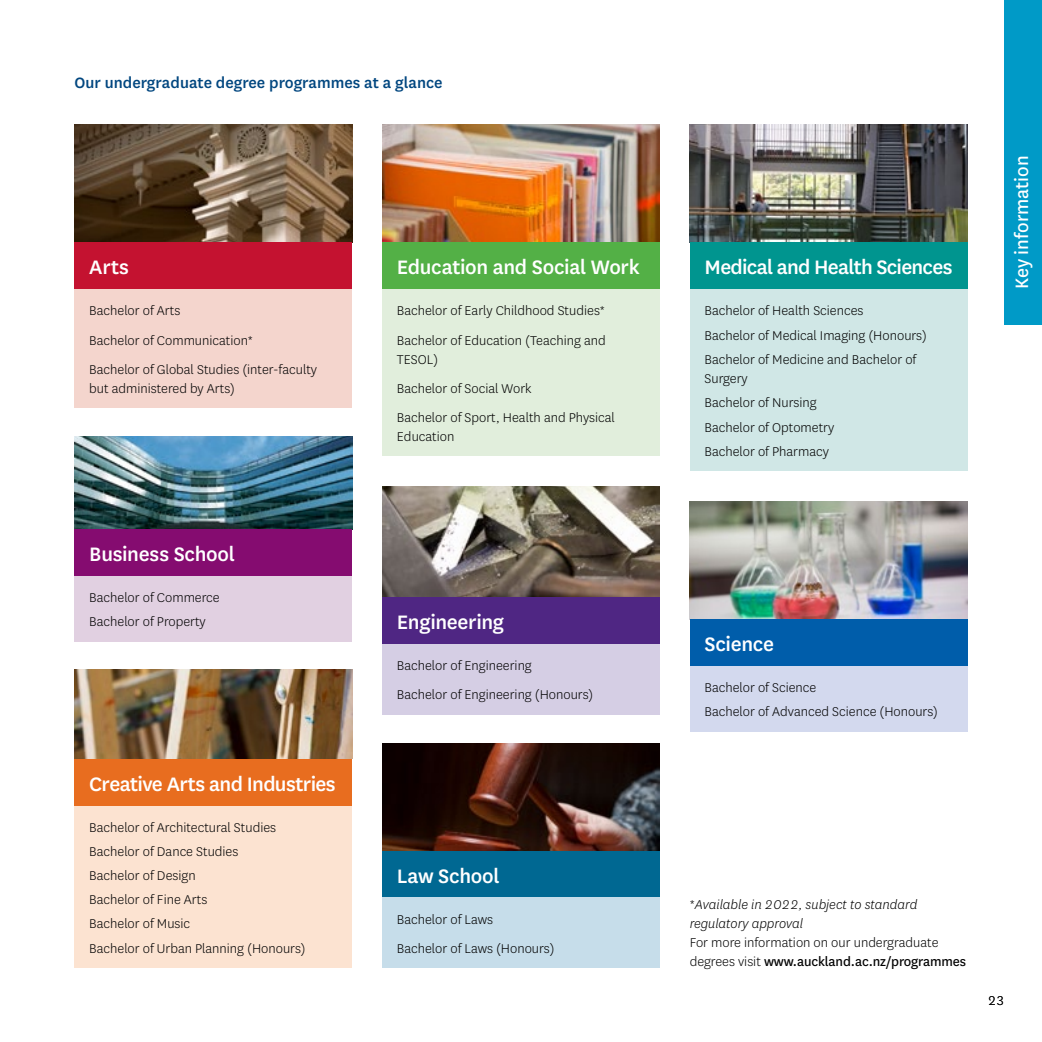
<style>
.page{position:relative;width:1042px;height:1042px;background:#fff}
.page>*{position:absolute;margin:0;border:0;box-sizing:border-box;transform-origin:0 0}
.t1{font:500 22.75px "National";letter-spacing:-.015em;color:#fff}
.t2{font:21px "National";color:#fff}
.t3{font:500 17.5px "National";color:#00467f}
.t4{font:300 14.88px/24.2px "National";color:#000}
.t5{font:italic 300 14.88px/19.2px "National";color:#000}
.s1{font-style:normal}
.s2{font-weight:400}
</style>
<div class="page">
<img style="left:382px;top:125px;width:278px;height:118px">
<img style="left:690px;top:125px;width:277px;height:118px">
<img style="left:690px;top:501px;width:277px;height:118px">
<img style="left:382px;top:486px;width:278px;height:111px">
<img style="left:382px;top:743px;width:278px;height:108px">
<div style="left:382px;top:243px;width:278px;height:46px;background:#53b046"></div>
<div style="left:690px;top:243px;width:277px;height:46px;background:#00958f"></div>
<div style="left:690px;top:619px;width:277px;height:47px;background:#005daa"></div>
<div style="left:382px;top:597px;width:278px;height:47px;background:#4f2683"></div>
<div style="left:382px;top:851px;width:278px;height:46px;background:#006892"></div>
<img style="left:74px;top:125px;width:278px;height:118px">
<div style="left:74px;top:243px;width:278px;height:46px;background:#c41230"></div>
<div style="left:74px;top:289px;width:278px;height:119px;background:#f4d5cd"></div>
<div style="left:382px;top:289px;width:278px;height:167px;background:#e1eedc"></div>
<div style="left:690px;top:289px;width:277px;height:181px;background:#d0e7e6"></div>
<div style="left:690px;top:666px;width:277px;height:65px;background:#d3d9ee"></div>
<div style="left:382px;top:644px;width:278px;height:70px;background:#d5cee4"></div>
<div style="left:382px;top:897px;width:278px;height:70px;background:#c6ddea"></div>
<img style="left:74px;top:436px;width:278px;height:93px">
<div style="left:74px;top:529px;width:278px;height:47px;background:#850c70"></div>
<div style="left:74px;top:576px;width:278px;height:65px;background:#e1d0e1"></div>
<img style="left:74px;top:670px;width:278px;height:89px">
<div style="left:74px;top:759px;width:278px;height:46px;background:#e86d1f"></div>
<div style="left:74px;top:805px;width:278px;height:162px;background:#fce3d1"></div>
<div style="left:1005px;top:0;width:37px;height:325px;background:#009ac7"></div>
<p class="t3" style="left:74px;top:70px;width:370px">Our undergraduate degree programmes at a glance</p>
<h1 class="t1" style="left:89px;top:252px;width:41px">Arts</h1>
<p class="t4" style="left:89px;top:296px;width:229px;line-height:29.2px">Bachelor of Arts<br>Bachelor of Communication*<br>Bachelor of Global Studies (inter-faculty</p>
<p class="t4" style="left:89px;top:376px;width:147px">but administered by Arts)</p>
<h1 class="t1" style="left:397px;top:252px;width:244px">Education and Social Work</h1>
<h1 class="t1" style="left:704px;top:252px;width:250px">Medical and Health Sciences</h1>
<p class="t4" style="left:397px;top:296px;width:210px;line-height:29.2px">Bachelor of Early Childhood Studies*<br>Bachelor of Education (Teaching and</p>
<p class="t4" style="left:397px;top:344px;width:219px;line-height:29.2px">TESOL)<br>Bachelor of Social Work<br>Bachelor of Sport, Health and Physical</p>
<p class="t4" style="left:397px;top:424px;width:59px">Education</p>
<p class="t4" style="left:704px;top:298px;width:224px">Bachelor of Health Sciences<br>Bachelor of Medical Imaging (Honours)<br>Bachelor of Medicine and Bachelor of</p>
<p class="t4" style="left:704px;top:366px;width:131px">Surgery<br>Bachelor of Nursing<br>Bachelor of Optometry<br>Bachelor of Pharmacy</p>
<h2 class="t2" style="left:1008px;top:289px;width:135px;rotate:-90deg">Key information</h2>
<h1 class="t1" style="left:89px;top:539px;width:147px">Business School</h1>
<p class="t4" style="left:89px;top:585px;width:132px">Bachelor of Commerce<br>Bachelor of Property</p>
<h1 class="t1" style="left:89px;top:768px;width:248px">Creative Arts and Industries</h1>
<p class="t4" style="left:89px;top:814px;width:218px">Bachelor of Architectural Studies<br>Bachelor of Dance Studies<br>Bachelor of Design<br>Bachelor of Fine Arts<br>Bachelor of Music<br>Bachelor of Urban Planning (Honours)</p>
<h1 class="t1" style="left:397px;top:607px;width:109px">Engineering</h1>
<p class="t4" style="left:397px;top:650px;width:198px;line-height:29.2px">Bachelor of Engineering<br>Bachelor of Engineering (Honours)</p>
<h1 class="t1" style="left:397px;top:860px;width:104px">Law School</h1>
<p class="t4" style="left:397px;top:904px;width:159px;line-height:29.2px">Bachelor of Laws<br>Bachelor of Laws (Honours)</p>
<h1 class="t1" style="left:704px;top:629px;width:71px">Science</h1>
<p class="t4" style="left:704px;top:675px;width:235px">Bachelor of Science<br>Bachelor of Advanced Science (Honours)</p>
<p class="t5" style="left:690px;top:894px;width:229px"><span class="s1">*</span>Available in 2022, subject to standard regulatory approval</p>
<p class="t4" style="left:690px;top:932px;width:278px;line-height:19.2px">For more information on our undergraduate degrees visit <span class="s2">www.auckland.ac.nz/programmes</span></p>
<p class="t4" style="left:988px;top:987px;width:18px">23</p>
</div>
